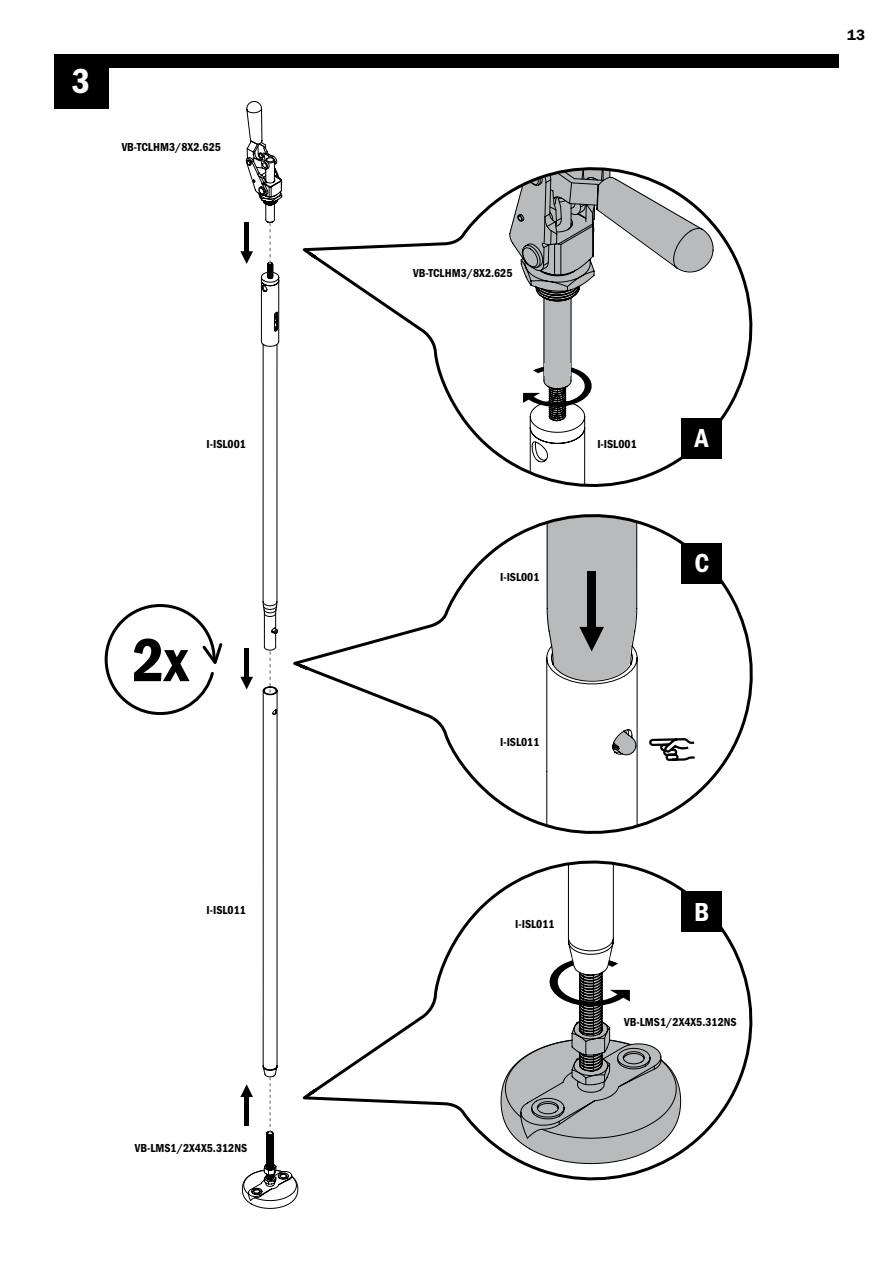
<style>
.page{position:relative;width:893px;height:1263px;background:#fff}
.page>*{position:absolute;margin:0;border:0;box-sizing:border-box;transform-origin:0 0}
.t1{font:63px "ITC Franklin Gothic Std Dm Cd";color:#000}
.t2{font:36px "ITC Franklin Gothic Std Dm Cd";color:#fff}
.t3{font:27px "ITC Franklin Gothic Std Dm Cd";color:#fff}
.t4{font:600 15px "Franklin Gothic";color:#000}
.t5{font:12px "ITC Franklin Gothic Std Dm Cd";color:#000}
</style>
<div class="page">
<div style="left:110px;top:54px;width:729px;height:14px;background:#000"></div>
<div style="left:54px;top:54px;width:54px;height:54px;background:#000"></div>
<svg style="left:302px;top:167px;width:451px;height:297px"></svg>
<svg style="left:299px;top:514px;width:454px;height:314px"></svg>
<svg style="left:302px;top:860px;width:451px;height:321px"></svg>
<svg style="left:509px;top:169px;width:205px;height:318px"></svg>
<div style="left:544px;top:363px;width:27px;height:12px;background:#b9babb"></div>
<div style="left:681px;top:418px;width:41px;height:40px;background:#000"></div>
<div style="left:682px;top:891px;width:40px;height:41px;background:#000"></div>
<svg style="left:500px;top:862px;width:181px;height:302px"></svg>
<svg style="left:104px;top:604px;width:119px;height:111px"></svg>
<svg style="left:240px;top:101px;width:59px;height:1108px"></svg>
<svg style="left:546px;top:516px;width:92px;height:318px"></svg>
<svg style="left:648px;top:737px;width:49px;height:25px"></svg>
<div style="left:682px;top:543px;width:40px;height:40px;background:#000"></div>
<h2 class="t2" style="left:72px;top:61px;width:20px">3</h2>
<p class="t5" style="left:122px;top:140px;width:101px">VB-TCLHM3/8X2.625</p>
<p class="t5" style="left:413px;top:267px;width:101px">VB-TCLHM3/8X2.625</p>
<p class="t5" style="left:207px;top:437px;width:41px">I-ISL001</p>
<p class="t5" style="left:597px;top:437px;width:41px">I-ISL001</p>
<h3 class="t3" style="left:695px;top:423px;width:15px">A</h3>
<h1 class="t1" style="left:132px;top:624px;width:57px">2x</h1>
<p class="t5" style="left:500px;top:570px;width:41px">I-ISL001</p>
<p class="t5" style="left:500px;top:735px;width:41px">I-ISL011</p>
<h3 class="t3" style="left:694px;top:548px;width:16px">C</h3>
<p class="t5" style="left:207px;top:903px;width:41px">I-ISL011</p>
<p class="t5" style="left:135px;top:1141px;width:114px">VB-LMS1/2X4X5.312NS</p>
<p class="t5" style="left:515px;top:917px;width:41px">I-ISL011</p>
<h3 class="t3" style="left:694px;top:896px;width:17px">B</h3>
<p class="t5" style="left:624px;top:1015px;width:114px">VB-LMS1/2X4X5.312NS</p>
<p class="t4" style="left:847px;top:26px;width:19px">13</p>
</div>
